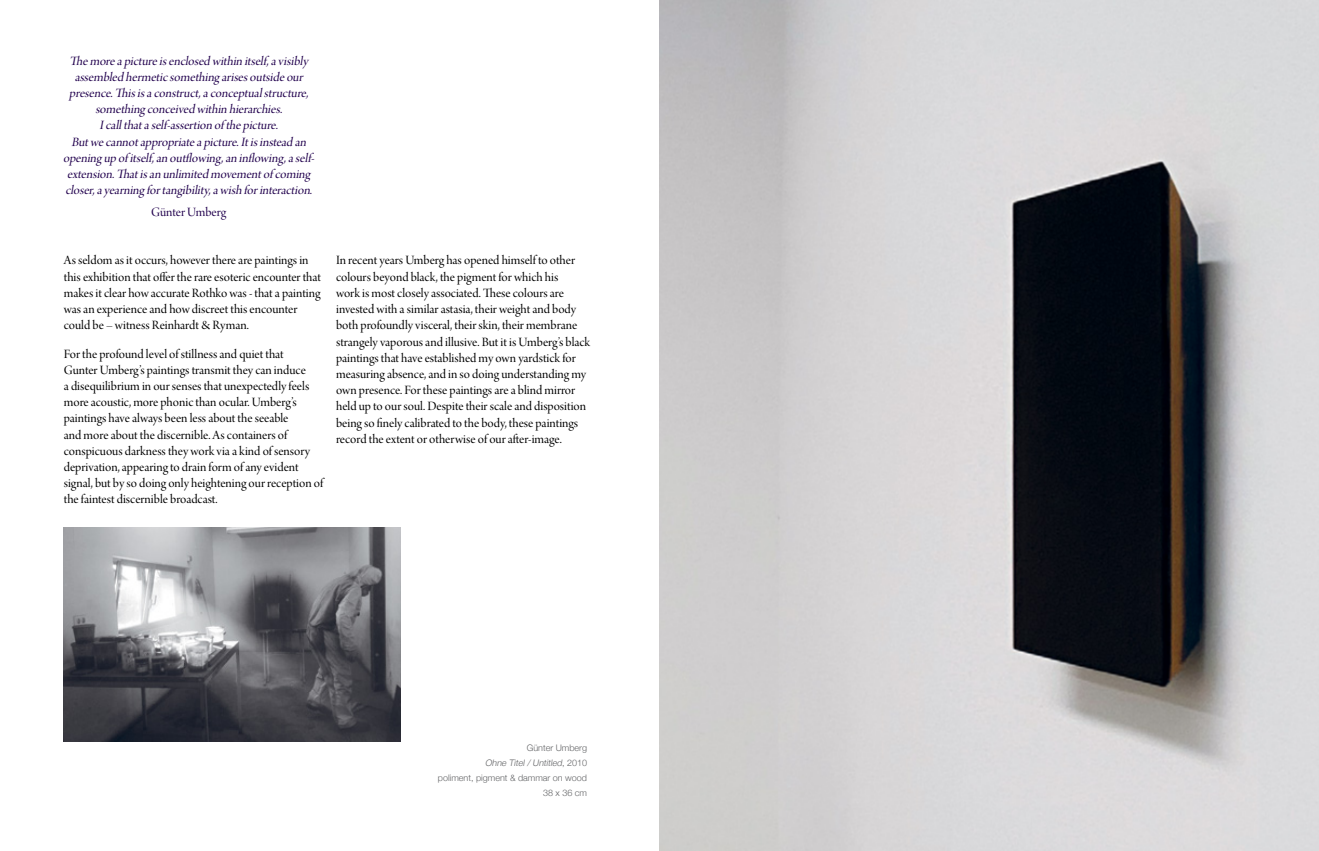
<style>
.page{position:relative;width:1319px;height:851px;background:#fff}
.page>*{position:absolute;margin:0;border:0;box-sizing:border-box;transform-origin:0 0}
.t1{font:13.5px/16.2px "Arno Pro Display";color:#000}
.t2{font:italic 13.5px/16.2px "Arno Pro Display";color:#22024e;text-align:center}
.t3{font:13.5px "Arno Pro Display";letter-spacing:-.005em;color:#22024e}
.t4{font:300 9px/15px "Helvetica Neue";color:#636466;text-align:right}
.s1{font-style:italic}
</style>
<div class="page">
<img style="left:659px;top:0;width:659px;height:850px">
<img style="left:64px;top:527px;width:336px;height:214px">
<p class="t2" style="left:63px;top:53px;width:255px">Themoreapictureisenclosed within itself,avisibly assembled hermeticsomething arisesoutsideour presence.Thisisaconstruct,aconceptualstructure, something conceived within hierarchies.<br>Icallthataself-assertion of thepicture.<br>Butwecannotappropriateapicture.Itisinstead an opening up of itself,an outflowing,an inflowing,aself&shy;extension.Thatisan unlimited movementof coming closer,ayearning fortangibility,awish forinteraction.</p>
<p class="t3" style="left:151px;top:205px;width:76px">Günter Umberg</p>
<p class="t1" style="left:64px;top:253px;width:258px">As seldom as it occurs, however there are paintings in this exhibition that offer the rare esoteric encounter that makes it clear how accurate Rothko was - that a painting was an experience and how discreet this encounter could be – witness Reinhardt &amp; Ryman.</p>
<p class="t1" style="left:64px;top:346px;width:261px">For the profound level of stillness and quiet that<br>Gunter Umberg’s paintings transmit they can induce<br>a disequilibrium in our senses that unexpectedly feels more acoustic, more phonic than ocular. Umberg’s paintings have always been less about the seeable<br>and more about the discernible. As containers of conspicuous darkness they work via a kind of sensory deprivation, appearing to drain form of any evident signal, but by so doing only heightening our reception of the faintest discernible broadcast.</p>
<p class="t1" style="left:336px;top:253px;width:255px">In recent years Umberg has opened himself to other colours beyond black, the pigment for which his<br>work is most closely associated. These colours are invested with a similar astasia, their weight and body both profoundly visceral, their skin, their membrane strangely vaporous and illusive. But it is Umberg’s black paintings that have established my own yardstick for measuring absence, and in so doing understanding my own presence. For these paintings are a blind mirror held up to our soul. Despite their scale and disposition being so finely calibrated to the body, these paintings record the extent or otherwise of our after-image.</p>
<p class="t4" style="left:438px;top:739px;width:151px">Günter Umberg<br><span class="s1">Ohne Titel/Untitled</span>, 2 0 1 0<br>poliment, pigment &amp; dammar on wood<br>38 x 36 cm</p>
</div>
